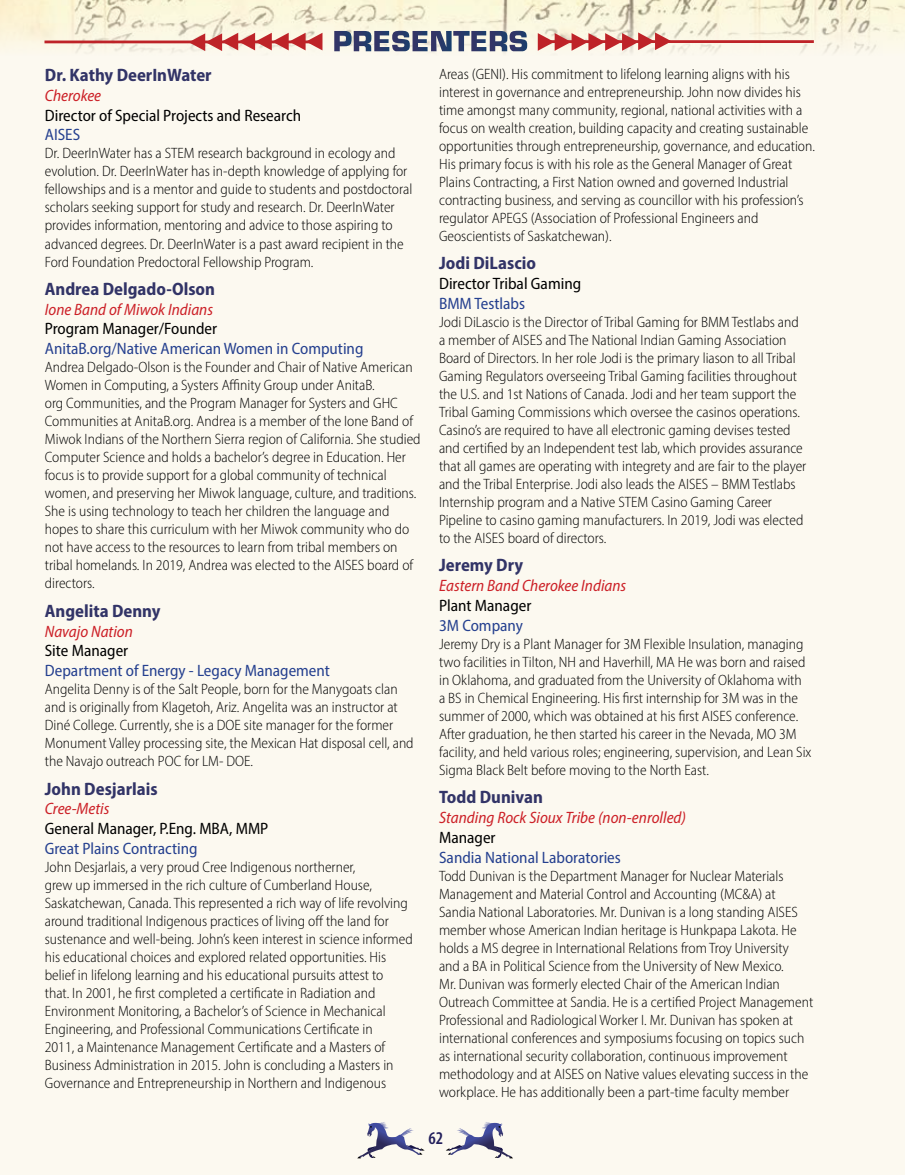
<style>
.page{position:relative;width:905px;height:1175px;background:#fff}
.page>*{position:absolute;margin:0;border:0;box-sizing:border-box;transform-origin:0 0}
.t1{font:700 semi-condensed 18px "Myriad Pro";color:#323467}
.t2{font:600 condensed 18px "Myriad Pro";color:#211e5b}
.t3{font:semi-condensed 16.5px "Myriad Pro";color:#25408f}
.t4{font:semi-condensed 16.5px "Myriad Pro";color:#000}
.t5{font:italic semi-condensed 16.5px "Myriad Pro";color:#cc2027}
.t6{font:300 semi-condensed 15px/18px "Myriad Pro";color:#000}
</style>
<div class="page">
<div style="left:0;top:0;width:904px;height:1174px;background:#fcf9f0"></div>
<svg style="left:357px;top:1122px;width:67px;height:36px"></svg>
<svg style="left:446px;top:1122px;width:67px;height:36px"></svg>
<img style="left:0;top:0;width:904px;height:53px">
<svg style="left:334px;top:31px;width:193px;height:20px"></svg>
<svg style="left:189px;top:33px;width:133px;height:18px"></svg>
<hr style="left:44px;top:41px;width:278px;height:2px;background:#be2328">
<svg style="left:537px;top:32px;width:134px;height:19px"></svg>
<hr style="left:538px;top:40px;width:275px;height:3px;background:#be2328">
<p class="t1" style="left:45px;top:63px;width:168px">Dr. Kathy DeerInWater</p>
<p class="t5" style="left:45px;top:85px;width:58px">Cherokee</p>
<p class="t4" style="left:45px;top:105px;width:258px">Director of Special Projects and Research</p>
<p class="t3" style="left:45px;top:125px;width:37px">AISES</p>
<p class="t6" style="left:45px;top:144px;width:369px">Dr. DeerInWater has a STEM research background in ecology and evolution. Dr. DeerInWater has in-depth knowledge of applying for fellowships and is a mentor and guide to students and postdoctoral scholars seeking support for study and research. Dr. DeerInWater provides information, mentoring and advice to those aspiring to advanced degrees. Dr. DeerInWater is a past award recipient in the Ford Foundation Predoctoral Fellowship Program.</p>
<p class="t1" style="left:45px;top:277px;width:172px">Andrea Delgado-Olson</p>
<p class="t5" style="left:45px;top:299px;width:170px">Ione Band of Miwok Indians</p>
<p class="t4" style="left:45px;top:319px;width:174px">Program Manager/Founder</p>
<p class="t3" style="left:45px;top:339px;width:320px">AnitaB.org/Native American Women in Computing</p>
<p class="t6" style="left:45px;top:358px;width:377px">Andrea Delgado-Olson is the Founder and Chair of Native American Women in Computing, a Systers Affinity Group under AnitaB.<br>org Communities, and the Program Manager for Systers and GHC Communities at AnitaB.org. Andrea is a member of the Ione Band of Miwok Indians of the Northern Sierra region of California. She studied Computer Science and holds a bachelor’s degree in Education. Her focus is to provide support for a global community of technical women, and preserving her Miwok language, culture, and traditions.<br>She is using technology to teach her children the language and hopes to share this curriculum with her Miwok community who do not have access to the resources to learn from tribal members on tribal homelands. In 2019, Andrea was elected to the AISES board of directors.</p>
<p class="t1" style="left:45px;top:599px;width:117px">Angelita Denny</p>
<p class="t5" style="left:45px;top:621px;width:90px">Navajo Nation</p>
<p class="t4" style="left:45px;top:640px;width:85px">Site Manager</p>
<p class="t3" style="left:45px;top:660px;width:287px">Department of Energy - Legacy Management</p>
<p class="t6" style="left:45px;top:680px;width:370px">Angelita Denny is of the Salt People, born for the Manygoats clan and is originally from Klagetoh, Ariz. Angelita was an instructor at Diné College. Currently, she is a DOE site manager for the former Monument Valley processing site, the Mexican Hat disposal cell, and the Navajo outreach POC for LM- DOE.</p>
<p class="t1" style="left:45px;top:777px;width:114px">John Desjarlais</p>
<p class="t5" style="left:45px;top:798px;width:66px">Cree-Metis</p>
<p class="t4" style="left:45px;top:818px;width:225px">General Manager, P.Eng. MBA, MMP</p>
<p class="t3" style="left:45px;top:838px;width:154px">Great Plains Contracting</p>
<p class="t6" style="left:45px;top:858px;width:369px">John Desjarlais, a very proud Cree Indigenous northerner,<br>grew up immersed in the rich culture of Cumberland House, Saskatchewan, Canada. This represented a rich way of life revolving around traditional Indigenous practices of living off the land for sustenance and well-being. John’s keen interest in science informed his educational choices and explored related opportunities. His belief in lifelong learning and his educational pursuits attest to<br>that. In 2001, he first completed a certificate in Radiation and Environment Monitoring, a Bachelor’s of Science in Mechanical Engineering, and Professional Communications Certificate in<br>2011, a Maintenance Management Certificate and a Masters of Business Administration in 2015. John is concluding a Masters in Governance and Entrepreneurship in Northern and Indigenous</p>
<p class="t6" style="left:439px;top:65px;width:377px">Areas (GENI). His commitment to lifelong learning aligns with his interest in governance and entrepreneurship. John now divides his time amongst many community, regional, national activities with a focus on wealth creation, building capacity and creating sustainable opportunities through entrepreneurship, governance, and education.<br>His primary focus is with his role as the General Manager of Great Plains Contracting, a First Nation owned and governed Industrial contracting business, and serving as councillor with his profession’s regulator APEGS (Association of Professional Engineers and Geoscientists of Saskatchewan).</p>
<p class="t1" style="left:439px;top:251px;width:98px">Jodi DiLascio</p>
<p class="t4" style="left:439px;top:273px;width:144px">Director Tribal Gaming</p>
<p class="t3" style="left:439px;top:293px;width:88px">BMM Testlabs</p>
<p class="t6" style="left:439px;top:313px;width:369px">Jodi DiLascio is the Director of Tribal Gaming for BMM Testlabs and a member of AISES and The National Indian Gaming Association Board of Directors. In her role Jodi is the primary liason to all Tribal Gaming Regulators overseeing Tribal Gaming facilities throughout the U.S. and 1st Nations of Canada. Jodi and her team support the Tribal Gaming Commissions which oversee the casinos operations.<br>Casino’s are required to have all electronic gaming devises tested and certified by an Independent test lab, which provides assurance that all games are operating with integrety and are fair to the player and the Tribal Enterprise. Jodi also leads the AISES – BMM Testlabs Internship program and a Native STEM Casino Gaming Career Pipeline to casino gaming manufacturers. In 2019, Jodi was elected to the AISES board of directors.</p>
<p class="t1" style="left:439px;top:553px;width:86px">Jeremy Dry</p>
<p class="t5" style="left:439px;top:575px;width:189px">Eastern Band Cherokee Indians</p>
<p class="t4" style="left:439px;top:595px;width:94px">Plant Manager</p>
<p class="t3" style="left:439px;top:615px;width:85px">3M Company</p>
<p class="t6" style="left:439px;top:634px;width:374px">Jeremy Dry is a Plant Manager for 3M Flexible Insulation, managing two facilities in Tilton, NH and Haverhill, MA He was born and raised in Oklahoma, and graduated from the University of Oklahoma with a BS in Chemical Engineering. His first internship for 3M was in the summer of 2000, which was obtained at his first AISES conference.<br>After graduation, he then started his career in the Nevada, MO 3M facility, and held various roles; engineering, supervision, and Lean Six Sigma Black Belt before moving to the North East.</p>
<p class="t1" style="left:439px;top:785px;width:105px">Todd Dunivan</p>
<p class="t5" style="left:439px;top:807px;width:248px">Standing Rock Sioux Tribe (non-enrolled)</p>
<p class="t4" style="left:439px;top:827px;width:58px">Manager</p>
<p class="t3" style="left:439px;top:847px;width:183px">Sandia National Laboratories</p>
<p class="t6" style="left:439px;top:866px;width:375px">Todd Dunivan is the Department Manager for Nuclear Materials Management and Material Control and Accounting (MC&amp;A) at Sandia National Laboratories. Mr. Dunivan is a long standing AISES member whose American Indian heritage is Hunkpapa Lakota. He holds a MS degree in International Relations from Troy University and a BA in Political Science from the University of New Mexico.<br>Mr. Dunivan was formerly elected Chair of the American Indian Outreach Committee at Sandia. He is a certified Project Management Professional and Radiological Worker I. Mr. Dunivan has spoken at international conferences and symposiums focusing on topics such as international security collaboration, continuous improvement methodology and at AISES on Native values elevating success in the workplace. He has additionally been a part-time faculty member</p>
<p class="t2" style="left:428px;top:1127px;width:16px">62</p>
</div>
